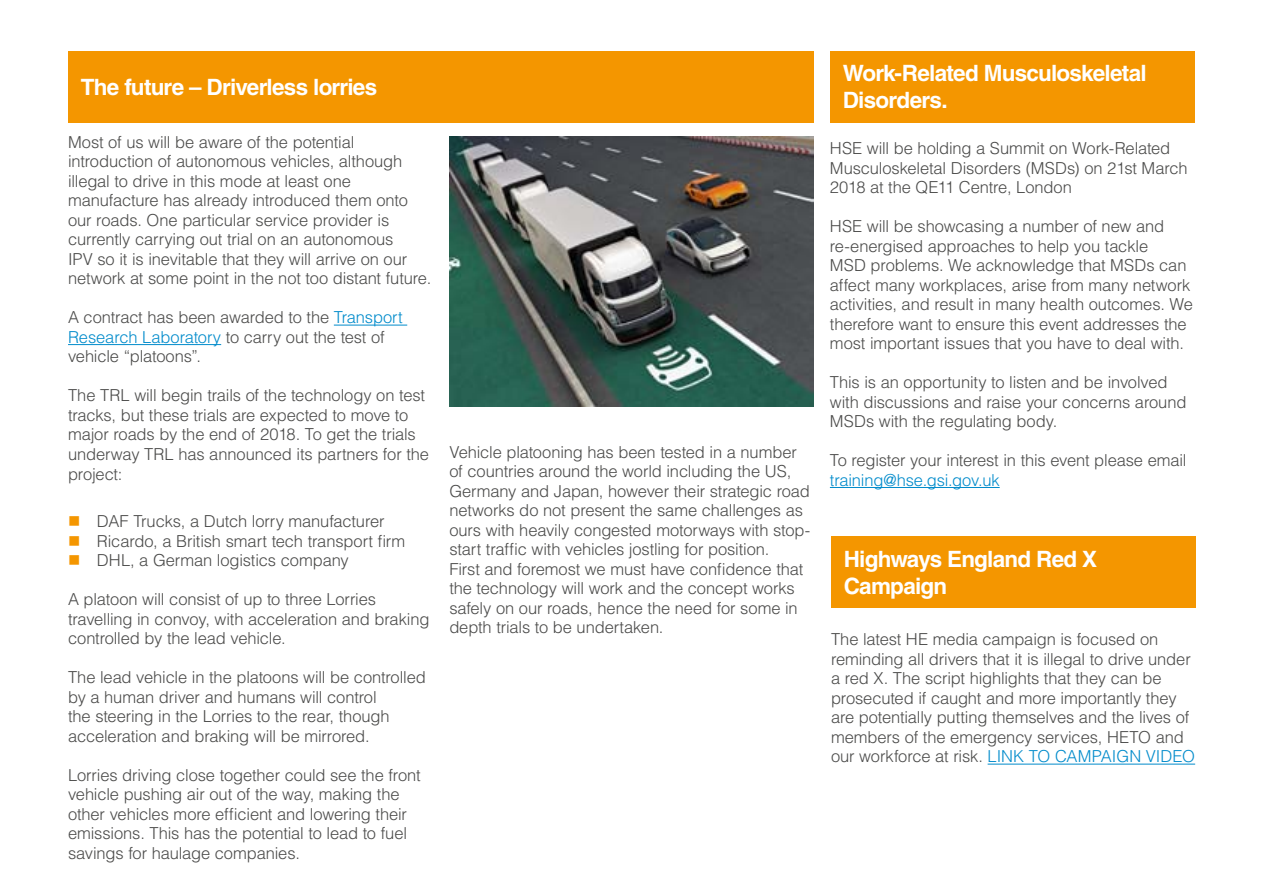
<style>
.page{position:relative;width:1263px;height:893px;background:#fff}
.page>*{position:absolute;margin:0;border:0;box-sizing:border-box;transform-origin:0 0}
.t1{font:700 22.5px/27px "Helvetica LT Std";letter-spacing:-.035em;color:#fff}
.t2{font:300 16.5px/19.5px "Helvetica LT Std";letter-spacing:-.01em;color:#4a4a49}
.t3{font:300 16.5px "Helvetica LT Std";letter-spacing:-.01em;color:#008bcb}
.s1{color:#008bcb}
.s2{color:#f49600}
</style>
<div class="page">
<img style="left:450px;top:136px;width:364px;height:270px">
<hr style="left:334px;top:325px;width:73px;height:1px;background:#008bcb">
<hr style="left:68px;top:344px;width:153px;height:1px;background:#008bcb">
<div style="left:68px;top:51px;width:745px;height:71px;background:#f49600"></div>
<div style="left:830px;top:51px;width:364px;height:71px;background:#f49600"></div>
<hr style="left:830px;top:487px;width:170px;height:1px;background:#008bcb">
<div style="left:831px;top:537px;width:364px;height:71px;background:#f49600"></div>
<hr style="left:988px;top:764px;width:207px;height:1px;background:#008bcb">
<h1 class="t1" style="left:81px;top:73px;width:298px">The future – Driverless lorries</h1>
<p class="t2" style="left:68px;top:132px;width:365px">Most of us will be aware of the potential introduction of autonomous vehicles, although illegal to drive in this mode at least one manufacture has already introduced them onto our roads. One particular service provider is currently carrying out trial on an autonomous<br>IPV so it is inevitable that they will arrive on our network at some point in the not too distant future.</p>
<p class="t2" style="left:68px;top:308px;width:336px">A contract has been awarded to the <span class="s1">Transport<br>Research Laboratory</span> to carry out the test of vehicle “platoons”.</p>
<p class="t2" style="left:68px;top:386px;width:363px">The TRL will begin trails of the technology on test tracks, but these trials are expected to move to major roads by the end of 2018. To get the trials underway TRL has announced its partners for the project:</p>
<p class="t2" style="left:68px;top:511px;width:318px"><span class="s2">■</span> DAF Trucks, a Dutch lorry manufacturer</p>
<p class="t2" style="left:68px;top:531px;width:339px"><span class="s2">■</span> Ricardo, a British smart tech transport firm</p>
<p class="t2" style="left:68px;top:550px;width:282px"><span class="s2">■</span> DHL, a German logistics company</p>
<p class="t2" style="left:68px;top:589px;width:363px">A platoon will consist of up to three Lorries travelling in convoy, with acceleration and braking controlled by the lead vehicle.</p>
<p class="t2" style="left:68px;top:667px;width:359px">The lead vehicle in the platoons will be controlled by a human driver and humans will control<br>the steering in the Lorries to the rear, though acceleration and braking will be mirrored.</p>
<p class="t2" style="left:68px;top:765px;width:354px">Lorries driving close together could see the front vehicle pushing air out of the way, making the other vehicles more efficient and lowering their emissions. This has the potential to lead to fuel savings for haulage companies.</p>
<p class="t2" style="left:449px;top:442px;width:363px">Vehicle platooning has been tested in a number of countries around the world including the US, Germany and Japan, however their strategic road networks do not present the same challenges as ours with heavily congested motorways with stop&shy;start traffic with vehicles jostling for position.<br>First and foremost we must have confidence that the technology will work and the concept works safely on our roads, hence the need for some in depth trials to be undertaken.</p>
<h1 class="t1" style="left:843px;top:59px;width:306px">Work-Related Musculoskeletal<br>Disorders.</h1>
<p class="t2" style="left:830px;top:139px;width:359px">HSE will be holding a Summit on Work-Related<br>Musculoskeletal Disorders (MSDs) on 21st March<br>2018 at the QE11 Centre, London</p>
<p class="t2" style="left:830px;top:217px;width:365px">HSE will be showcasing a number of new and re-energised approaches to help you tackle<br>MSD problems. We acknowledge that MSDs can affect many workplaces, arise from many network activities, and result in many health outcomes. We therefore want to ensure this event addresses the most important issues that you have to deal with.</p>
<p class="t2" style="left:830px;top:373px;width:358px">This is an opportunity to listen and be involved with discussions and raise your concerns around<br>MSDs with the regulating body.</p>
<p class="t2" style="left:830px;top:451px;width:358px">To register your interest in this event please email</p>
<p class="t3" style="left:830px;top:470px;width:171px">training@hse.gsi.gov.uk</p>
<h1 class="t1" style="left:844px;top:545px;width:255px">Highways England Red X<br>Campaign</h1>
<p class="t2" style="left:831px;top:630px;width:366px">The latest HE media campaign is focused on reminding all drivers that it is illegal to drive under a red X. The script highlights that they can be prosecuted if caught and more importantly they are potentially putting themselves and the lives of members of the emergency services, HETO and our workforce at risk. <span class="s1">LINK TO CAMPAIGN VIDEO</span></p>
</div>
